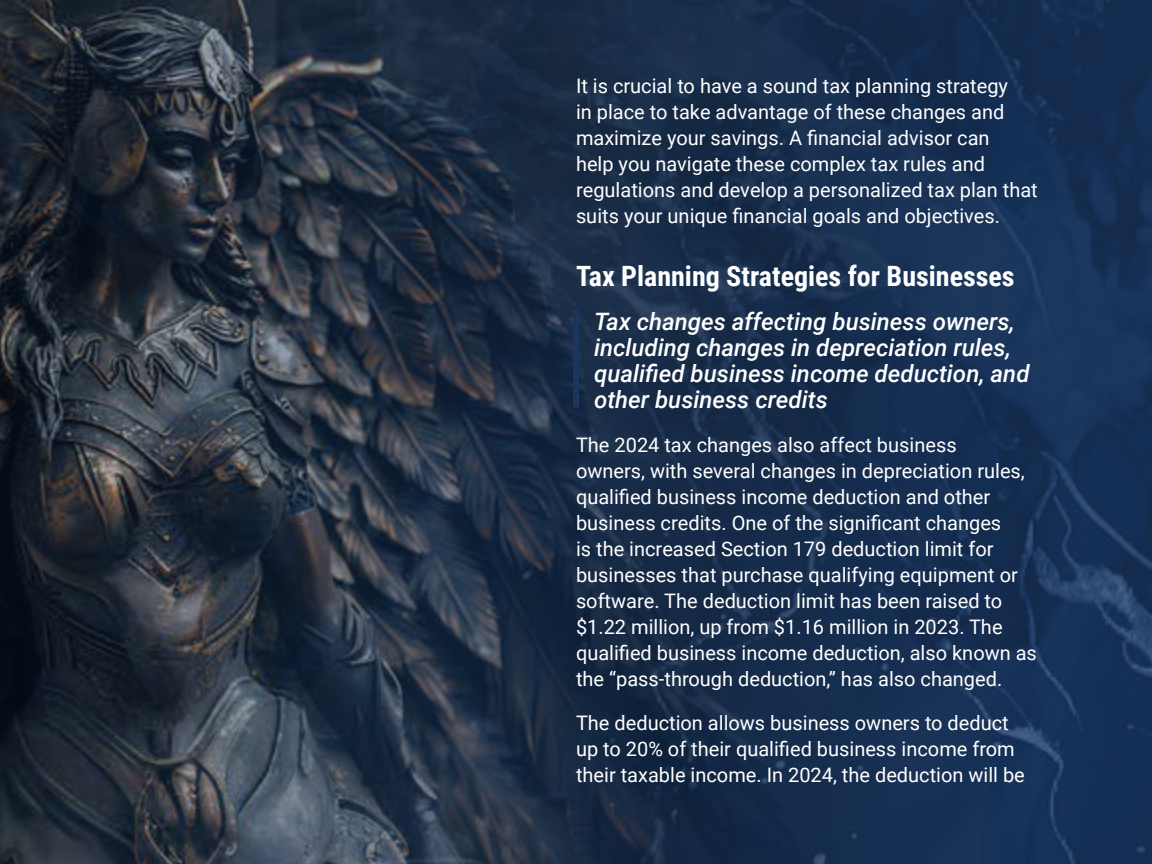
<style>
.page{position:relative;width:1152px;height:864px;background:#fff}
.page>*{position:absolute;margin:0;border:0;box-sizing:border-box;transform-origin:0 0}
.t1{font:700 28px "Roboto Condensed";color:#fff}
.t2{font:italic 500 24px/26px "Roboto";color:#fff}
.t3{font:20px/26px "Roboto";color:#fff}
</style>
<div class="page">
<img style="left:0;top:0;width:1152px;height:864px">
<div style="left:573px;top:310px;width:6px;height:98px;background:#1b365d"></div>
<p class="t3" style="left:576px;top:72px;width:463px">It is crucial to have a sound tax planning strategy<br>in place to take advantage of these changes and maximize your savings. A financial advisor can<br>help you navigate these complex tax rules and regulations and develop a personalized tax plan that suits your unique financial goals and objectives.</p>
<h1 class="t1" style="left:576px;top:256px;width:440px">Tax Planning Strategies for Businesses</h1>
<p class="t2" style="left:594px;top:308px;width:437px">Tax changes affecting business owners, including changes in depreciation rules, qualified business income deduction, and other business credits</p>
<p class="t3" style="left:576px;top:431px;width:462px">The 2024 tax changes also affect business<br>owners, with several changes in depreciation rules, qualified business income deduction and other business credits. One of the significant changes<br>is the increased Section 179 deduction limit for businesses that purchase qualifying equipment or software. The deduction limit has been raised to $1.22 million, up from $1.16 million in 2023. The qualified business income deduction, also known as the “pass-through deduction,” has also changed.</p>
<p class="t3" style="left:576px;top:709px;width:450px">The deduction allows business owners to deduct up to 20% of their qualified business income from their taxable income. In 2024, the deduction will be</p>
</div>
